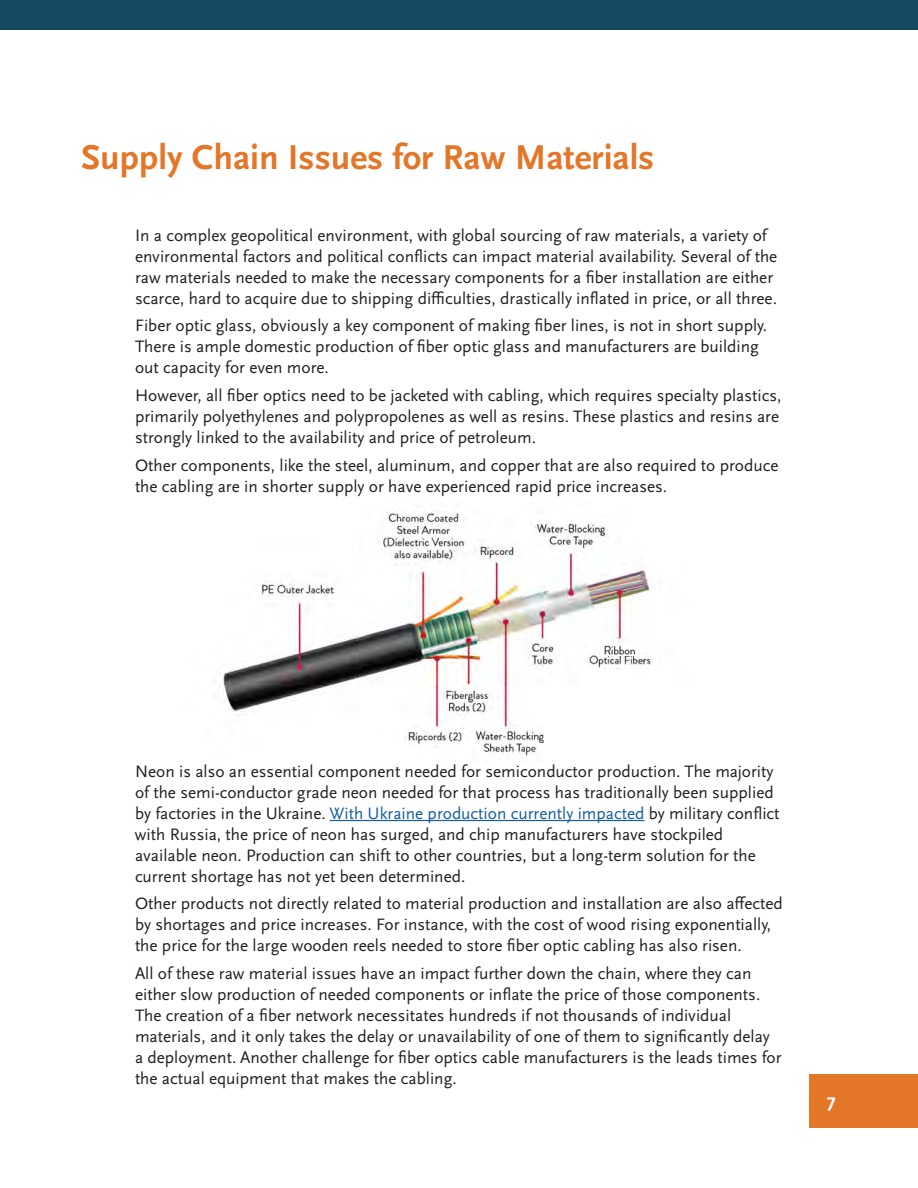
<style>
.page{position:relative;width:918px;height:1188px;background:#fff}
.page>*{position:absolute;margin:0;border:0;box-sizing:border-box;transform-origin:0 0}
.t1{font:700 36px "Scala Sans Pro";color:#e47628}
.t2{font:700 19.5px "Scala Sans Pro";color:#fff}
.t3{font:17.25px/21px "Scala Sans Pro";color:#231f20}
.s1{color:#175d9e}
</style>
<div class="page">
<div style="left:0;top:0;width:918px;height:29px;background:#154863"></div>
<div style="left:809px;top:1074px;width:109px;height:54px;background:#e47628"></div>
<hr style="left:330px;top:820px;width:314px;height:1px;background:#175d9e">
<img style="left:223px;top:511px;width:431px;height:248px">
<div style="left:581px;top:673px;width:77px;height:15px;background:#fff"></div>
<img style="left:602px;top:643px;width:36px;height:12px">
<p class="t1" style="left:81px;top:137px;width:575px">Supply Chain Issues for Raw Materials</p>
<p class="t3" style="left:135px;top:224px;width:644px">In a complex geopolitical environment, with global sourcing of raw materials, a variety of environmental factors and political conflicts can impact material availability. Several of the raw materials needed to make the necessary components for a fiber installation are either scarce, hard to acquire due to shipping difficulties, drastically inflated in price, or all three.</p>
<p class="t3" style="left:135px;top:315px;width:631px">Fiber optic glass, obviously a key component of making fiber lines, is not in short supply.<br>There is ample domestic production of fiber optic glass and manufacturers are building out capacity for even more.</p>
<p class="t3" style="left:135px;top:385px;width:648px">However, all fiber optics need to be jacketed with cabling, which requires specialty plastics, primarily polyethylenes and polypropolenes as well as resins. These plastics and resins are strongly linked to the availability and price of petroleum.</p>
<p class="t3" style="left:135px;top:455px;width:645px">Other components, like the steel, aluminum, and copper that are also required to produce the cabling are in shorter supply or have experienced rapid price increases.</p>
<p class="t3" style="left:135px;top:761px;width:646px">Neon is also an essential component needed for semiconductor production. The majority of the semi-conductor grade neon needed for that process has traditionally been supplied by factories in the Ukraine. <span class="s1">With Ukraine production currently impacted</span> by military conflict with Russia, the price of neon has surged, and chip manufacturers have stockpiled available neon. Production can shift to other countries, but a long-term solution for the current shortage has not yet been determined.</p>
<p class="t3" style="left:135px;top:893px;width:649px">Other products not directly related to material production and installation are also affected by shortages and price increases. For instance, with the cost of wood rising exponentially, the price for the large wooden reels needed to store fiber optic cabling has also risen.</p>
<p class="t3" style="left:135px;top:963px;width:648px">All of these raw material issues have an impact further down the chain, where they can either slow production of needed components or inflate the price of those components.<br>The creation of a fiber network necessitates hundreds if not thousands of individual materials, and it only takes the delay or unavailability of one of them to significantly delay a deployment. Another challenge for fiber optics cable manufacturers is the leads times for the actual equipment that makes the cabling.</p>
<p class="t2" style="left:827px;top:1089px;width:11px">7</p>
</div>
